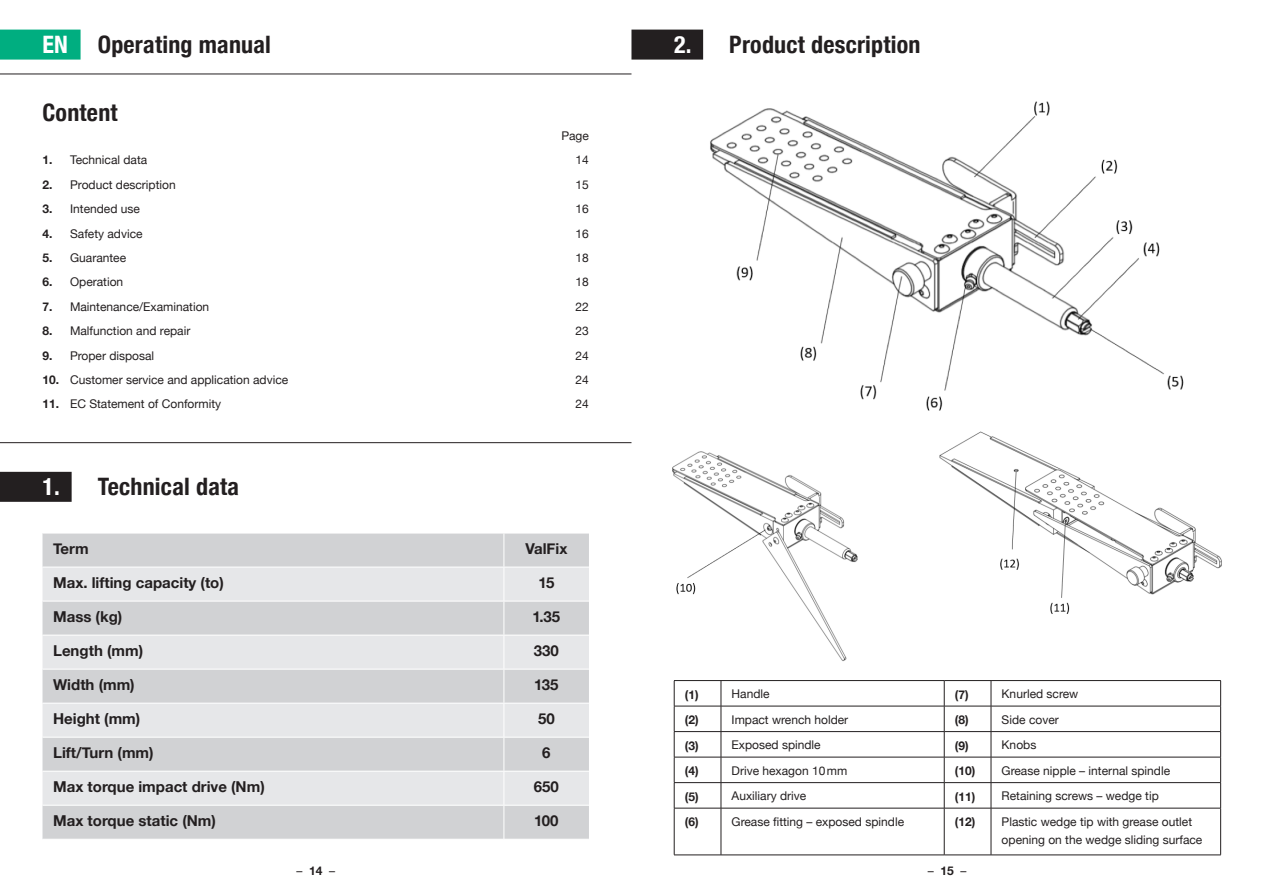
<style>
.page{position:relative;width:1263px;height:893px;background:#fff}
.page>*{position:absolute;margin:0;border:0;box-sizing:border-box;transform-origin:0 0}
.t1{font:700 condensed 24px "Helvetica Neue";letter-spacing:.01em;color:#231f20}
.t2{font:700 15px "Helvetica Neue";color:#231f20}
.t3{font:12px/18px "Helvetica Neue";color:#231f20}
.t4{font:700 12px "Helvetica Neue";color:#231f20}
.s1{color:#fff}
.s2{font-weight:700}
</style>
<div class="page">
<img style="left:631px;top:431px;width:591px;height:230px">
<img style="left:703px;top:38px;width:481px;height:373px">
<hr style="left:0;top:442px;width:631px;height:1px;background:#231f20">
<hr style="left:0;top:74px;width:631px;height:1px;background:#231f20">
<div style="left:43px;top:534px;width:546px;height:305px;background:#d1d2d4"></div>
<svg style="left:43px;top:568px;width:546px;height:237px;background:#dddee0"></svg>
<hr style="left:503px;top:533px;width:1px;height:34px;background:#fff">
<hr style="left:43px;top:567px;width:461px;height:1px;background:#fff">
<hr style="left:504px;top:567px;width:85px;height:1px;background:#fff">
<hr style="left:503px;top:567px;width:1px;height:34px;background:#fff">
<hr style="left:43px;top:601px;width:461px;height:1px;background:#fff">
<hr style="left:504px;top:601px;width:85px;height:1px;background:#fff">
<hr style="left:503px;top:601px;width:1px;height:34px;background:#fff">
<hr style="left:43px;top:635px;width:461px;height:1px;background:#fff">
<hr style="left:504px;top:635px;width:85px;height:1px;background:#fff">
<hr style="left:503px;top:635px;width:1px;height:34px;background:#fff">
<hr style="left:43px;top:669px;width:461px;height:1px;background:#fff">
<hr style="left:504px;top:669px;width:85px;height:1px;background:#fff">
<hr style="left:503px;top:669px;width:1px;height:34px;background:#fff">
<hr style="left:43px;top:703px;width:461px;height:1px;background:#fff">
<hr style="left:504px;top:703px;width:85px;height:1px;background:#fff">
<hr style="left:503px;top:703px;width:1px;height:34px;background:#fff">
<hr style="left:43px;top:737px;width:461px;height:1px;background:#fff">
<hr style="left:504px;top:737px;width:85px;height:1px;background:#fff">
<hr style="left:503px;top:737px;width:1px;height:34px;background:#fff">
<hr style="left:43px;top:771px;width:461px;height:1px;background:#fff">
<hr style="left:504px;top:771px;width:85px;height:1px;background:#fff">
<hr style="left:503px;top:771px;width:1px;height:34px;background:#fff">
<hr style="left:43px;top:805px;width:461px;height:1px;background:#fff">
<hr style="left:504px;top:805px;width:85px;height:1px;background:#fff">
<hr style="left:503px;top:806px;width:1px;height:33px;background:#fff">
<div style="left:631px;top:30px;width:72px;height:30px;background:#231f20"></div>
<hr style="left:674px;top:680px;width:47px;height:1px;background:#231f20">
<hr style="left:721px;top:680px;width:223px;height:1px;background:#231f20">
<hr style="left:944px;top:680px;width:47px;height:1px;background:#231f20">
<hr style="left:991px;top:680px;width:230px;height:1px;background:#231f20">
<hr style="left:674px;top:706px;width:47px;height:1px;background:#231f20">
<hr style="left:721px;top:706px;width:223px;height:1px;background:#231f20">
<hr style="left:944px;top:706px;width:47px;height:1px;background:#231f20">
<hr style="left:991px;top:706px;width:230px;height:1px;background:#231f20">
<hr style="left:674px;top:731px;width:47px;height:1px;background:#231f20">
<hr style="left:721px;top:731px;width:223px;height:1px;background:#231f20">
<hr style="left:944px;top:731px;width:47px;height:1px;background:#231f20">
<hr style="left:991px;top:731px;width:230px;height:1px;background:#231f20">
<hr style="left:674px;top:757px;width:47px;height:1px;background:#231f20">
<hr style="left:721px;top:757px;width:223px;height:1px;background:#231f20">
<hr style="left:944px;top:757px;width:47px;height:1px;background:#231f20">
<hr style="left:991px;top:757px;width:230px;height:1px;background:#231f20">
<hr style="left:674px;top:782px;width:47px;height:1px;background:#231f20">
<svg style="left:674px;top:681px;width:1px;height:127px"></svg>
<hr style="left:721px;top:782px;width:223px;height:1px;background:#231f20">
<svg style="left:721px;top:681px;width:1px;height:127px"></svg>
<hr style="left:944px;top:782px;width:47px;height:1px;background:#231f20">
<svg style="left:944px;top:681px;width:1px;height:127px"></svg>
<hr style="left:991px;top:782px;width:230px;height:1px;background:#231f20">
<svg style="left:991px;top:681px;width:1px;height:127px"></svg>
<svg style="left:1220px;top:681px;width:1px;height:127px"></svg>
<hr style="left:674px;top:808px;width:47px;height:1px;background:#231f20">
<hr style="left:674px;top:808px;width:1px;height:47px;background:#231f20">
<hr style="left:721px;top:808px;width:223px;height:1px;background:#231f20">
<hr style="left:721px;top:808px;width:1px;height:47px;background:#231f20">
<hr style="left:944px;top:808px;width:47px;height:1px;background:#231f20">
<hr style="left:944px;top:808px;width:1px;height:47px;background:#231f20">
<hr style="left:991px;top:808px;width:230px;height:1px;background:#231f20">
<hr style="left:991px;top:808px;width:1px;height:47px;background:#231f20">
<hr style="left:1220px;top:808px;width:1px;height:47px;background:#231f20">
<hr style="left:674px;top:855px;width:47px;height:1px;background:#231f20">
<hr style="left:721px;top:855px;width:223px;height:1px;background:#231f20">
<hr style="left:944px;top:855px;width:47px;height:1px;background:#231f20">
<hr style="left:991px;top:855px;width:230px;height:1px;background:#231f20">
<div style="left:0;top:472px;width:72px;height:30px;background:#231f20"></div>
<div style="left:0;top:30px;width:81px;height:30px;background:#00ae80"></div>
<h1 class="t1" style="left:43px;top:24px;width:230px"><span class="s1">EN</span> Operating manual</h1>
<h1 class="t1" style="left:43px;top:92px;width:77px">Content</h1>
<p class="t3" style="left:561px;top:127px;width:29px">Page</p>
<p class="t3" style="left:43px;top:152px;width:106px"><span class="s2">1.</span> Technical data</p>
<p class="t3" style="left:576px;top:152px;width:15px">14</p>
<p class="t3" style="left:43px;top:176px;width:135px"><span class="s2">2.</span> Product description</p>
<p class="t3" style="left:576px;top:176px;width:15px">15</p>
<p class="t3" style="left:42px;top:201px;width:99px"><span class="s2">3.</span> Intended use</p>
<p class="t3" style="left:576px;top:201px;width:15px">16</p>
<p class="t3" style="left:42px;top:225px;width:102px"><span class="s2">4.</span> Safety advice</p>
<p class="t3" style="left:576px;top:225px;width:15px">16</p>
<p class="t3" style="left:42px;top:249px;width:85px"><span class="s2">5.</span> Guarantee</p>
<p class="t3" style="left:575px;top:249px;width:15px">18</p>
<p class="t3" style="left:42px;top:274px;width:82px"><span class="s2">6.</span> Operation</p>
<p class="t3" style="left:575px;top:274px;width:15px">18</p>
<p class="t3" style="left:42px;top:298px;width:168px"><span class="s2">7.</span> Maintenance/Examination</p>
<p class="t3" style="left:575px;top:298px;width:15px">22</p>
<p class="t3" style="left:42px;top:323px;width:149px"><span class="s2">8.</span> Malfunction and repair</p>
<p class="t3" style="left:575px;top:323px;width:15px">23</p>
<p class="t3" style="left:42px;top:347px;width:113px"><span class="s2">9.</span> Proper disposal</p>
<p class="t3" style="left:575px;top:347px;width:15px">24</p>
<p class="t3" style="left:42px;top:371px;width:247px"><span class="s2">10.</span> Customer service and application advice</p>
<p class="t3" style="left:575px;top:371px;width:15px">24</p>
<p class="t3" style="left:42px;top:396px;width:180px"><span class="s2">11.</span> EC Statement of Conformity</p>
<p class="t3" style="left:575px;top:396px;width:15px">24</p>
<h1 class="t1" style="left:43px;top:467px;width:198px"><span class="s1">1.</span> Technical data</h1>
<p class="t2" style="left:53px;top:537px;width:37px">Term</p>
<p class="t2" style="left:525px;top:537px;width:43px">ValFix</p>
<p class="t2" style="left:53px;top:571px;width:172px">Max. lifting capacity (to)</p>
<p class="t2" style="left:538px;top:571px;width:17px">15</p>
<p class="t2" style="left:53px;top:605px;width:71px">Mass (kg)</p>
<p class="t2" style="left:533px;top:605px;width:29px">1.35</p>
<p class="t2" style="left:53px;top:639px;width:91px">Length (mm)</p>
<p class="t2" style="left:534px;top:639px;width:27px">330</p>
<p class="t2" style="left:53px;top:673px;width:83px">Width (mm)</p>
<p class="t2" style="left:534px;top:673px;width:26px">135</p>
<p class="t2" style="left:53px;top:707px;width:89px">Height (mm)</p>
<p class="t2" style="left:538px;top:707px;width:18px">50</p>
<p class="t2" style="left:53px;top:741px;width:102px">Lift/Turn (mm)</p>
<p class="t2" style="left:542px;top:741px;width:10px">6</p>
<p class="t2" style="left:53px;top:775px;width:213px">Max torque impact drive (Nm)</p>
<p class="t2" style="left:534px;top:775px;width:27px">650</p>
<p class="t2" style="left:53px;top:809px;width:164px">Max torque static (Nm)</p>
<p class="t2" style="left:534px;top:809px;width:26px">100</p>
<h1 class="t1" style="left:674px;top:24px;width:248px"><span class="s1">2.</span> Product description</h1>
<p class="t4" style="left:685px;top:685px;width:15px">(1)</p>
<p class="t3" style="left:732px;top:686px;width:40px">Handle</p>
<p class="t4" style="left:955px;top:685px;width:15px">(7)</p>
<p class="t3" style="left:1002px;top:686px;width:78px">Knurled screw</p>
<p class="t4" style="left:685px;top:710px;width:15px">(2)</p>
<p class="t3" style="left:732px;top:711px;width:118px">Impact wrench holder</p>
<p class="t4" style="left:955px;top:710px;width:15px">(8)</p>
<p class="t3" style="left:1002px;top:711px;width:59px">Side cover</p>
<p class="t4" style="left:685px;top:736px;width:15px">(3)</p>
<p class="t3" style="left:732px;top:737px;width:91px">Exposed spindle</p>
<p class="t4" style="left:955px;top:736px;width:15px">(9)</p>
<p class="t3" style="left:1002px;top:737px;width:36px">Knobs</p>
<p class="t4" style="left:685px;top:761px;width:15px">(4)</p>
<p class="t3" style="left:732px;top:762px;width:117px">Drive hexagon 10mm</p>
<p class="t3" style="left:955px;top:762px;width:217px"><span class="s2">(10)</span> Grease nipple – internal spindle</p>
<p class="t4" style="left:685px;top:787px;width:15px">(5)</p>
<p class="t3" style="left:732px;top:788px;width:76px">Auxiliary drive</p>
<p class="t3" style="left:955px;top:788px;width:205px"><span class="s2">(11)</span> Retaining screws – wedge tip</p>
<p class="t4" style="left:685px;top:812px;width:15px">(6)</p>
<p class="t3" style="left:732px;top:813px;width:174px">Grease fitting – exposed spindle</p>
<p class="t3" style="left:1002px;top:813px;width:202px;text-indent:-47px"><span class="s2">(12)</span> Plastic wedge tip with grease outlet opening on the wedge sliding surface</p>
<p class="t3" style="left:296px;top:862px;width:40px">– <span class="s2">14</span> –</p>
<p class="t3" style="left:928px;top:862px;width:40px">– <span class="s2">15</span> –</p>
</div>
